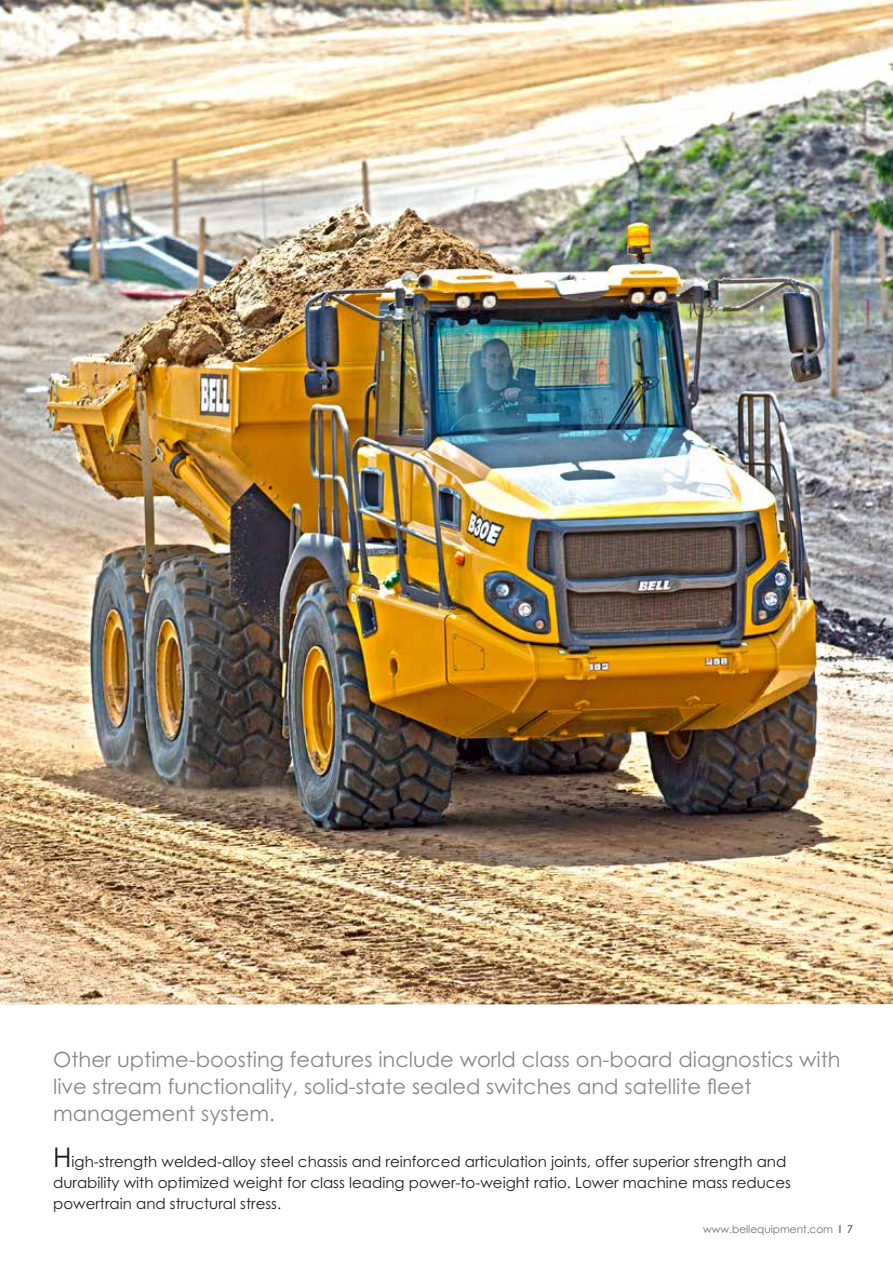
<style>
.page{position:relative;width:893px;height:1263px;background:#fff}
.page>*{position:absolute;margin:0;border:0;box-sizing:border-box;transform-origin:0 0}
.t1{font:21px/27px "Century Gothic Std";color:#878787}
.t2{font:15px/21px "Century Gothic Std";color:#1d1d1b}
.t3{font:10.5px "Century Gothic";color:#706f6f}
.s1{font-size:27px}
.s2{font-weight:700}
.s3{color:#1d1d1b}
</style>
<div class="page">
<img style="left:0;top:0;width:893px;height:1005px">
<h1 class="t1" style="left:53px;top:1045px;width:789px">Other uptime-boosting features include world class on-board diagnostics with live stream functionality, solid-state sealed switches and satellite fleet management system.</h1>
<p class="t2" style="left:53px;top:1151px;width:739px"><span class="s1">H</span>igh-strength welded-alloy steel chassis and reinforced articulation joints, offer superior strength and durability with optimized weight for class leading power-to-weight ratio. Lower machine mass reduces powertrain and structural stress.</p>
<p class="t3" style="left:703px;top:1223px;width:151px">www.bellequipment.com <span class="s2">l</span> <span class="s3">7</span></p>
</div>
